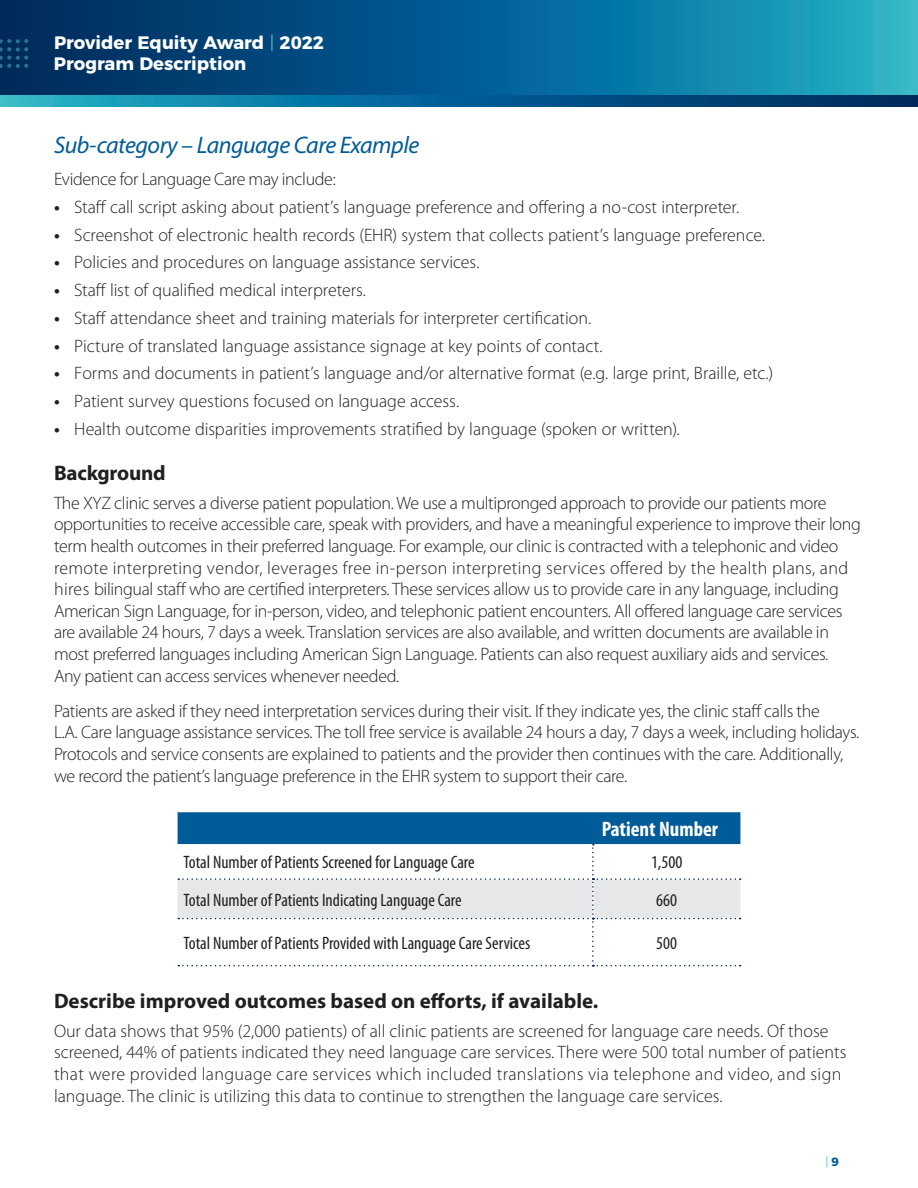
<style>
.page{position:relative;width:918px;height:1188px;background:#fff}
.page>*{position:absolute;margin:0;border:0;box-sizing:border-box;transform-origin:0 0}
.t1{font:italic 24px "Myriad Pro";letter-spacing:-.02em;color:#005c98}
.t2{font:700 21px "Myriad Pro";color:#231f20}
.t3{font:700 condensed 21px "Myriad Pro";color:#fff}
.t4{font:300 18px/21.6px "Myriad Pro";letter-spacing:-.02em;color:#231f20}
.t5{font:300 18px/21.6px "Myriad Pro";color:#231f20}
.t6{font:condensed 18px "Myriad Pro";color:#231f20}
.t7{font:700 18px/21px "Montserrat";color:#fff}
.t8{font:700 semi-condensed 18px "Myriad Pro";color:#231f20}
.t9{font:700 12px "Montserrat";color:#005c98}
.s1{font-weight:300;color:#47c2c8}
</style>
<div class="page">
<svg style="left:0;top:0;width:918px;height:95px;background:#086592"></svg>
<svg style="left:0;top:95px;width:918px;height:12px;background:#096693"></svg>
<svg style="left:0;top:39px;width:28px;height:29px"></svg>
<svg style="left:178px;top:812px;width:563px;height:154px"></svg>
<p class="t7" style="left:54px;top:30px;width:272px">Provider Equity Award <span class="s1">|</span> 2022<br>Program Description</p>
<h3 class="t1" style="left:54px;top:130px;width:367px">Sub-category – Language Care Example</h3>
<p class="t4" style="left:74px;top:166px;width:667px;line-height:27.8px;text-indent:-20px">Evidence for Language Care may include:<br>Staff call script asking about patient s’ language preference and offering a no-cost interpreter.</p>
<p class="t8" style="left:54px;top:197px;width:7px">•</p>
<p class="t8" style="left:54px;top:225px;width:7px">•</p>
<p class="t8" style="left:54px;top:252px;width:7px">•</p>
<p class="t8" style="left:54px;top:280px;width:7px">•</p>
<p class="t8" style="left:54px;top:308px;width:7px">•</p>
<p class="t8" style="left:54px;top:336px;width:7px">•</p>
<p class="t8" style="left:54px;top:363px;width:7px">•</p>
<p class="t8" style="left:54px;top:391px;width:7px">•</p>
<p class="t4" style="left:74px;top:224px;width:692px">Screenshot of electronic health records (EHR) system that collects patient s’ language preference.</p>
<p class="t5" style="left:74px;top:252px;width:407px">Policies and procedures on language assistance services.</p>
<p class="t4" style="left:74px;top:280px;width:293px">Staff list of qualified medical interpreters.</p>
<p class="t4" style="left:74px;top:307px;width:519px">Staff attendance sheet and training materials for interpreter certification.</p>
<p class="t4" style="left:74px;top:335px;width:530px">Picture of translated language assistance signage at key points of contact.</p>
<p class="t4" style="left:74px;top:363px;width:700px">Forms and documents in patient s’ language and/or alternative format .g.e( large print, Braille, etc (.</p>
<p class="t4" style="left:74px;top:391px;width:386px">Patient survey questions focused on language access.</p>
<p class="t5" style="left:74px;top:419px;width:607px">Health outcome disparities improvements stratified by language (spoken or written .(</p>
<p class="t8" style="left:54px;top:419px;width:7px">•</p>
<p class="t2" style="left:54px;top:459px;width:113px">Background</p>
<p class="t4" style="left:54px;top:492px;width:808px">The XYZ clinic serves a diverse patient population. We use a multipronged approach to provide our patients more opportunities to receive accessible care, speak with providers, and have a meaningful experience to improve their long term health outcomes in their preferred language. For example, our clinic is contracted with a telephonic and video remote interpreting vendor, leverages free in-person interpreting services offered by the health plans, and hires bilingual staffwho are certified interpreters. These services allow us to provide care in any language, including American Sign Language, for in-person, video, and telephonic patient encounters. All offered language care services are available 24 hours 7, days a week. Translation services are also available, and written documents are available in most preferred languages including American Sign Language. Patients can also request auxiliary aids and services.<br>Any patient can access services whenever needed.</p>
<p class="t4" style="left:54px;top:700px;width:807px">Patients are asked if they need interpretation services during their visit If. they indicate yes, the clinic staffcalls the<br>.A.L Care language assistance services. The toll free service is available 24 hours a day 7, days a week, including holidays.<br>Protocols and service consents are explained to patients and the provider then continues with the care. Additionally, we record the patients’ language preference in the EHR system to support their care.</p>
<p class="t3" style="left:602px;top:816px;width:118px">Patient Number</p>
<p class="t6" style="left:651px;top:852px;width:33px">1,500</p>
<p class="t6" style="left:184px;top:852px;width:293px">Total Number of Patients Screened for Language Care</p>
<p class="t6" style="left:184px;top:889px;width:280px">Total Number of Patients Indicating Language Care</p>
<p class="t6" style="left:184px;top:932px;width:348px">Total Number of Patients Provided with Language Care Services</p>
<p class="t6" style="left:656px;top:889px;width:22px">660</p>
<p class="t6" style="left:656px;top:932px;width:22px">500</p>
<p class="t2" style="left:54px;top:987px;width:546px">Describe improved outcomes based on efforts if, available.</p>
<p class="t5" style="left:54px;top:1020px;width:794px">Our data shows that 95% (2,000 patients) of all clinic patients are screened for language care needs. Of those screened, 44% of patients indicated they need language care services. There were 500 total number of patients that were provided language care services which included translations via telephone and video, and sign language. The clinic is utilizing this data to continue to strengthen the language care services.</p>
<p class="t9" style="left:825px;top:1152px;width:15px">9<span class="s1">|</span></p>
</div>
